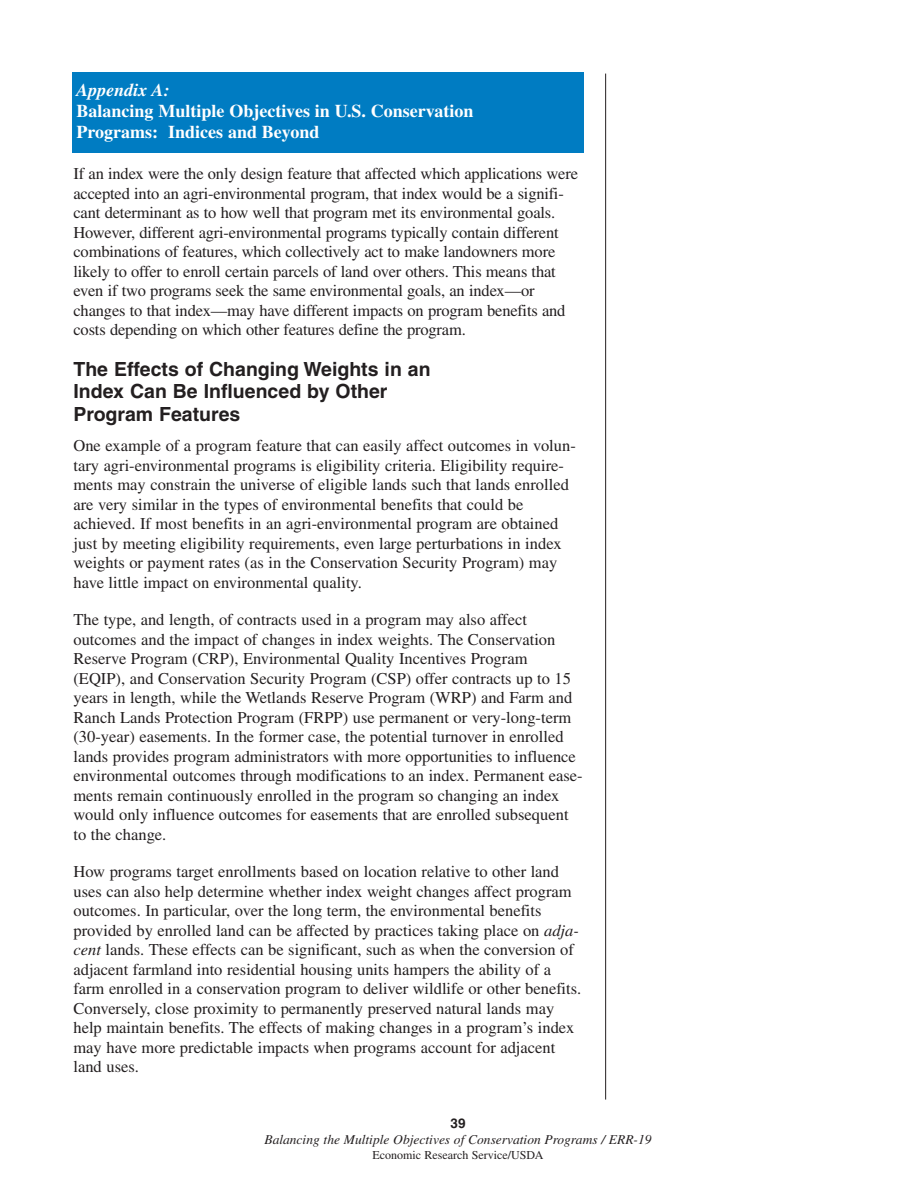
<style>
.page{position:relative;width:918px;height:1188px;background:#fff}
.page>*{position:absolute;margin:0;border:0;box-sizing:border-box;transform-origin:0 0}
.t1{font:700 19.5px/22.5px "Helvetica";color:#231f20}
.t2{font:700 18px/21px "Times";color:#fff}
.t3{font:italic 700 18px "Times";color:#fff}
.t4{font:16.5px/19.5px "Times";color:#231f20}
.t5{font:italic 13.5px "Times";color:#231f20}
.t6{font:700 13.5px "Helvetica";color:#231f20}
.t7{font:12px "Times";color:#231f20}
.s1{font-style:italic}
</style>
<div class="page">
<hr style="left:605px;top:74px;width:1px;height:1026px;background:#231f20">
<div style="left:72px;top:72px;width:512px;height:81px;background:#007cc2"></div>
<p class="t3" style="left:77px;top:83px;width:95px">Appendix A:</p>
<p class="t2" style="left:77px;top:102px;width:399px">Balancing Multiple Objectives in U.S. Conservation<br>Programs: Indices and Beyond</p>
<p class="t4" style="left:73px;top:166px;width:506px">If an index were the only design feature that affected which applications were accepted into an agri-environmental program, that index would be a signifi&shy;cant determinant as to how well that program met its environmental goals.<br>However, different agri-environmental programs typically contain different combinations of features, which collectively act to make landowners more likely to offer to enroll certain parcels of land over others. This means that even if two programs seek the same environmental goals, an index—or changes to that index—may have different impacts on program benefits and costs depending on which other features define the program.</p>
<p class="t1" style="left:73px;top:360px;width:359px">The Effects of Changing Weights in an<br>Index Can Be Influenced by Other<br>Program Features</p>
<p class="t4" style="left:73px;top:437px;width:504px">One example of a program feature that can easily affect outcomes in volun&shy;tary agri-environmental programs is eligibility criteria. Eligibility require&shy;ments may constrain the universe of eligible lands such that lands enrolled are very similar in the types of environmental benefits that could be achieved. If most benefits in an agri-environmental program are obtained just by meeting eligibility requirements, even large perturbations in index weights or payment rates (as in the Conservation Security Program) may have little impact on environmental quality.</p>
<p class="t4" style="left:73px;top:611px;width:511px">The type, and length, of contracts used in a program may also affect outcomes and the impact of changes in index weights. The Conservation Reserve Program (CRP), Environmental Quality Incentives Program (EQIP), and Conservation Security Program (CSP) offer contracts up to 15 years in length, while the Wetlands Reserve Program (WRP) and Farm and Ranch Lands Protection Program (FRPP) use permanent or very-long-term (30-year) easements. In the former case, the potential turnover in enrolled lands provides program administrators with more opportunities to influence environmental outcomes through modifications to an index. Permanent ease&shy;ments remain continuously enrolled in the program so changing an index would only influence outcomes for easements that are enrolled subsequent to the change.</p>
<p class="t4" style="left:73px;top:863px;width:509px">How programs target enrollments based on location relative to other land uses can also help determine whether index weight changes affect program outcomes. In particular, over the long term, the environmental benefits provided by enrolled land can be affected by practices taking place on <span class="s1">adja&shy;cent</span> lands. These effects can be significant, such as when the conversion of adjacent farmland into residential housing units hampers the ability of a farm enrolled in a conservation program to deliver wildlife or other benefits.<br>Conversely, close proximity to permanently preserved natural lands may help maintain benefits. The effects of making changes in a program’s index may have more predictable impacts when programs account for adjacent land uses.</p>
<p class="t6" style="left:450px;top:1118px;width:17px">39</p>
<p class="t5" style="left:264px;top:1134px;width:389px">Balancing the Multiple Objectives of Conservation Programs / ERR-19</p>
<p class="t7" style="left:373px;top:1151px;width:172px">Economic Research Service/USDA</p>
</div>
